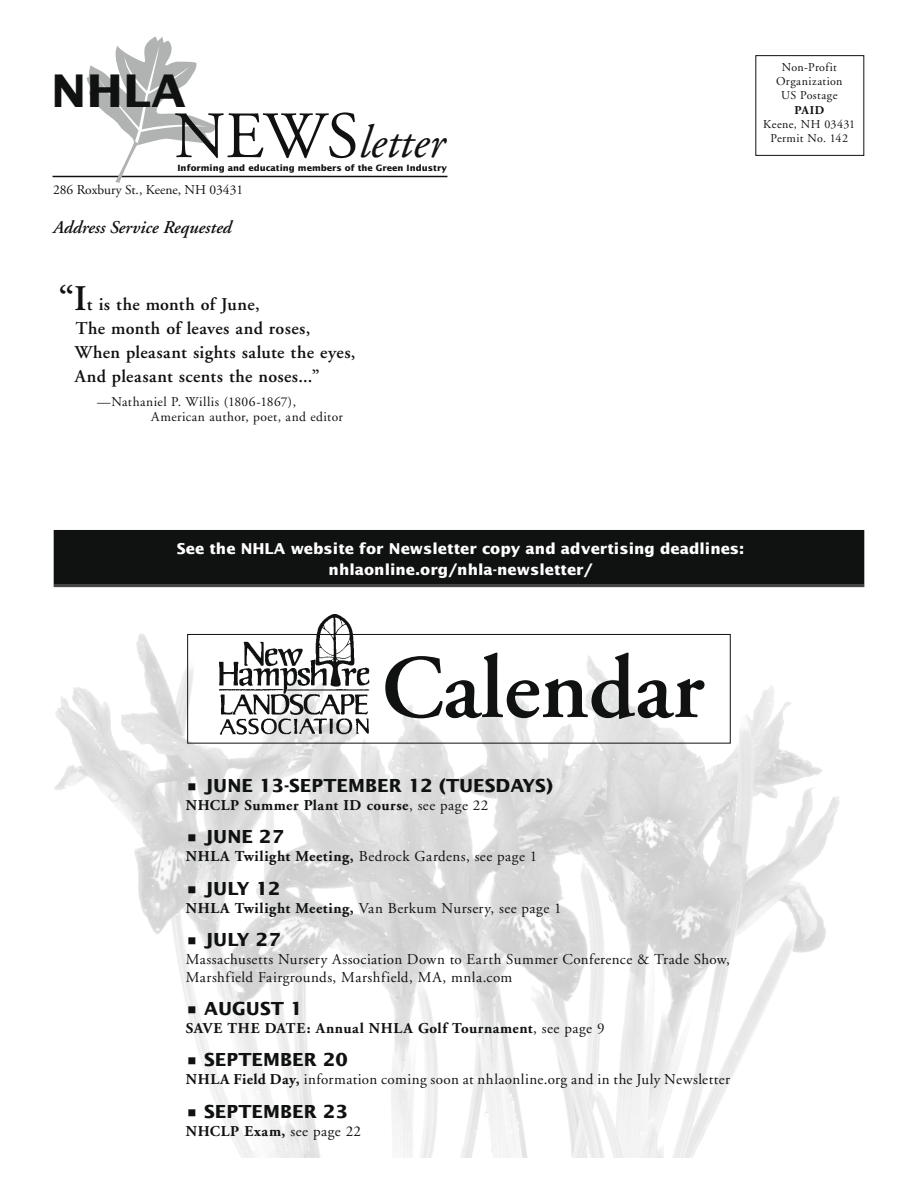
<style>
.page{position:relative;width:918px;height:1188px;background:#fff}
.page>*{position:absolute;margin:0;border:0;box-sizing:border-box;transform-origin:0 0}
.t1{font:600 90px "Adobe Garamond";color:#101211}
.t2{font:66px "Adobe Garamond";color:#101211}
.t3{font:italic 46.5px "Adobe Garamond";color:#101211}
.t4{font:700 45px "Lucida Sans";color:#101211}
.t5{font:600 18px/24px "Adobe Garamond";letter-spacing:.02em;color:#101211}
.t6{font:700 18px "Lucida Sans";color:#101211}
.t7{font:italic 600 18px "Adobe Garamond";color:#101211}
.t8{font:15px/18px "Adobe Garamond";letter-spacing:.03em;color:#101211}
.t9{font:700 15px "Adobe Garamond";letter-spacing:.04em;color:#101211}
.t10{font:700 15px/21px "Lucida Sans";color:#fff;text-align:center}
.t11{font:13.5px/15px "Adobe Garamond";letter-spacing:.02em;color:#101211}
.t12{font:13.5px "Adobe Garamond";color:#101211}
.t13{font:12px/14.2px "Adobe Garamond";letter-spacing:.03em;color:#101211;text-align:center}
.t14{font:700 12px "Adobe Garamond";color:#101211}
.t15{font:700 8.7px "Lucida Sans";color:#101211}
.s1{font-style:normal;font-size:66px}
.s2{font-size:36px}
.s3{font-weight:400}
.s4{font-weight:700}
</style>
<div class="page">
<hr style="left:53px;top:176px;width:395px;height:1px;background:#101211">
<div style="left:756px;top:55px;width:108px;height:101px;border:1px solid #101211"></div>
<div style="left:54px;top:530px;width:810px;height:57px;background:#101211"></div>
<img style="left:54px;top:584px;width:810px;height:574px">
<img style="left:219px;top:615px;width:150px;height:119px">
<div style="left:187px;top:634px;width:544px;height:110px;border:1px solid #101211"></div>
<svg style="left:56px;top:175px;width:183px;height:3px"></svg>
<h3 class="t4" style="left:51px;top:64px;width:136px">NHLA</h3>
<h3 class="t3" style="left:225px;top:117px;width:221px"><span class="s1">ews</span>letter</h3>
<h2 class="t2" style="left:174px;top:101px;width:53px">N</h2>
<p class="t15" style="left:178px;top:163px;width:271px">Informing and educating members of the Green Industry</p>
<p class="t12" style="left:53px;top:182px;width:192px">286 Roxbury St., Keene, NH 03431</p>
<p class="t7" style="left:53px;top:217px;width:180px">Address Service Requested</p>
<p class="t5" style="left:75px;top:292px;width:282px;text-indent:-16px"><span class="s2">“I</span>t is the month of June,<br>The month of leaves and roses,<br>When pleasant sights salute the eyes,<br>And pleasant scents the noses...”</p>
<p class="t11" style="left:151px;top:394px;width:193px;text-indent:-54px">—Nathaniel P. Willis (1806-1867),<br>American author, poet, and editor</p>
<p class="t13" style="left:776px;top:60px;width:68px">Non-Profit<br>Organization<br>US Postage</p>
<p class="t14" style="left:794px;top:103px;width:31px">PAID</p>
<p class="t13" style="left:763px;top:117px;width:94px">Keene, NH 03431<br>Permit No. 142</p>
<p class="t10" style="left:177px;top:538px;width:569px">See the NHLA website for Newsletter copy and advertising deadlines: nhlaonline.org/nhla-newsletter/</p>
<h1 class="t1" style="left:382px;top:639px;width:324px">Calendar</h1>
<p class="t6" style="left:186px;top:775px;width:369px">• June 13-September 12 (Tuesdays)</p>
<p class="t9" style="left:186px;top:797px;width:304px">NHCLP Summer Plant ID course<span class="s3">, see page 22</span></p>
<p class="t6" style="left:186px;top:826px;width:100px">• June 27</p>
<p class="t8" style="left:186px;top:848px;width:353px"><span class="s4">NHLA Twilight Meeting,</span> Bedrock Gardens, see page 1</p>
<p class="t6" style="left:186px;top:877px;width:96px">• July 12</p>
<p class="t8" style="left:186px;top:899px;width:377px"><span class="s4">NHLA Twilight Meeting,</span> Van Berkum Nursery, see page 1</p>
<p class="t6" style="left:186px;top:928px;width:96px">• July 27</p>
<p class="t8" style="left:186px;top:950px;width:546px">Massachusetts Nursery Association Down to Earth Summer Conference &amp; Trade Show,<br>Marshfield Fairgrounds, Marshfield, MA, mnla.com</p>
<p class="t6" style="left:186px;top:998px;width:118px">• August 1</p>
<p class="t9" style="left:186px;top:1020px;width:420px">SAVE THE DATE: Annual NHLA Golf Tournament<span class="s3">, see page 9</span></p>
<p class="t6" style="left:186px;top:1049px;width:164px">• September 20</p>
<p class="t8" style="left:186px;top:1071px;width:546px"><span class="s4">NHLA Field Day,</span> information coming soon at nhlaonline.org and in the July Newsletter</p>
<p class="t6" style="left:186px;top:1100px;width:164px">• September 23</p>
<p class="t9" style="left:186px;top:1123px;width:177px">NHCLP Exam, <span class="s3">see page 22</span></p>
</div>
